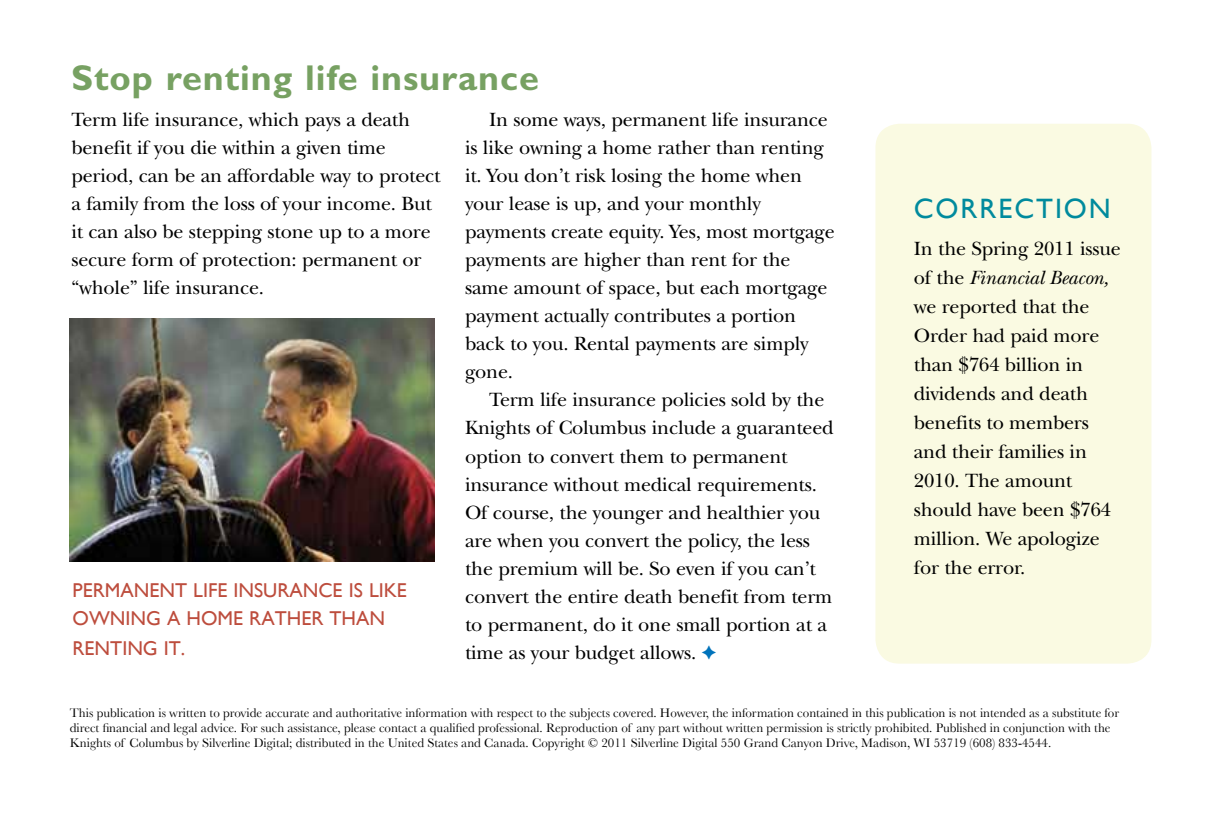
<style>
.page{position:relative;width:1224px;height:813px;background:#fff}
.page>*{position:absolute;margin:0;border:0;box-sizing:border-box;transform-origin:0 0}
.t1{font:700 36px "Gill Sans";letter-spacing:.025em;color:#77a162}
.t2{font:28px "Gill Sans";color:#008a9d}
.t3{font:20px/28px "New Baskerville";letter-spacing:-.01em;color:#000}
.t4{font:20px/28px "Gill Sans";color:#bd4d3d}
.t5{font:13px/15px "Baskerville";color:#000}
.s1{color:#0073bb}
.s2{font-style:italic}
</style>
<div class="page">
<div style="left:875px;top:124px;width:276px;height:539px;background:#fafae2;border-radius:24px"></div>
<img style="left:70px;top:318px;width:364px;height:243px">
<h1 class="t1" style="left:71px;top:56px;width:469px">Stop renting life insurance</h1>
<p class="t3" style="left:71px;top:106px;width:371px">Term life insurance, which pays a death benefit if you die within a given time period, can be an affordable way to protect a family from the loss of your income. But it can also be stepping stone up to a more secure form of protection: permanent or “whole” life insurance.</p>
<p class="t3" style="left:465px;top:106px;width:371px;text-indent:24px">In some ways, permanent life insurance is like owning a home rather than renting it. You don’t risk losing the home when your lease is up, and your monthly payments create equity. Yes, most mortgage payments are higher than rent for the same amount of space, but each mortgage payment actually contributes a portion back to you. Rental payments are simply gone.</p>
<p class="t3" style="left:465px;top:386px;width:370px;text-indent:24px">Term life insurance policies sold by the Knights of Columbus include a guaranteed option to convert them to permanent insurance without medical requirements.<br>Of course, the younger and healthier you are when you convert the policy, the less the premium will be. So even if you can’t convert the entire death benefit from term to permanent, do it one small portion at a time as your budget allows. <span class="s1">✦</span></p>
<p class="t4" style="left:73px;top:576px;width:336px">PERMANENT LIFE INSURANCE IS LIKE<br>OWNING A HOME RATHER THAN</p>
<p class="t4" style="left:73px;top:634px;width:114px">RENTING IT.</p>
<h2 class="t2" style="left:914px;top:192px;width:21px">CORRECTION</h2>
<p class="t3" style="left:914px;top:234px;width:209px;line-height:29px">In the Spring 2011 issue of the <span class="s2">Financial Beacon, </span>we reported that the<br>Order had paid more than $764 billion in dividends and death benefits to members and their families in<br>2010. The amount should have been $764 million. We apologize for the error.</p>
<p class="t5" style="left:70px;top:704px;width:1051px">This publication is written to provide accurate and authoritative information with respect to the subjects covered. However, the information contained in this publication is not intended as a substitute for direct financial and legal advice. For such assistance, please contact a qualified professional. Reproduction of any part without written permission is strictly prohibited. Published in conjunction with the<br>Knights of Columbus by Silverline Digital; distributed in the United States and Canada. Copyright © 2011 Silverline Digital 550 Grand Canyon Drive, Madison, WI 53719 (608) 833-4544.</p>
</div>
